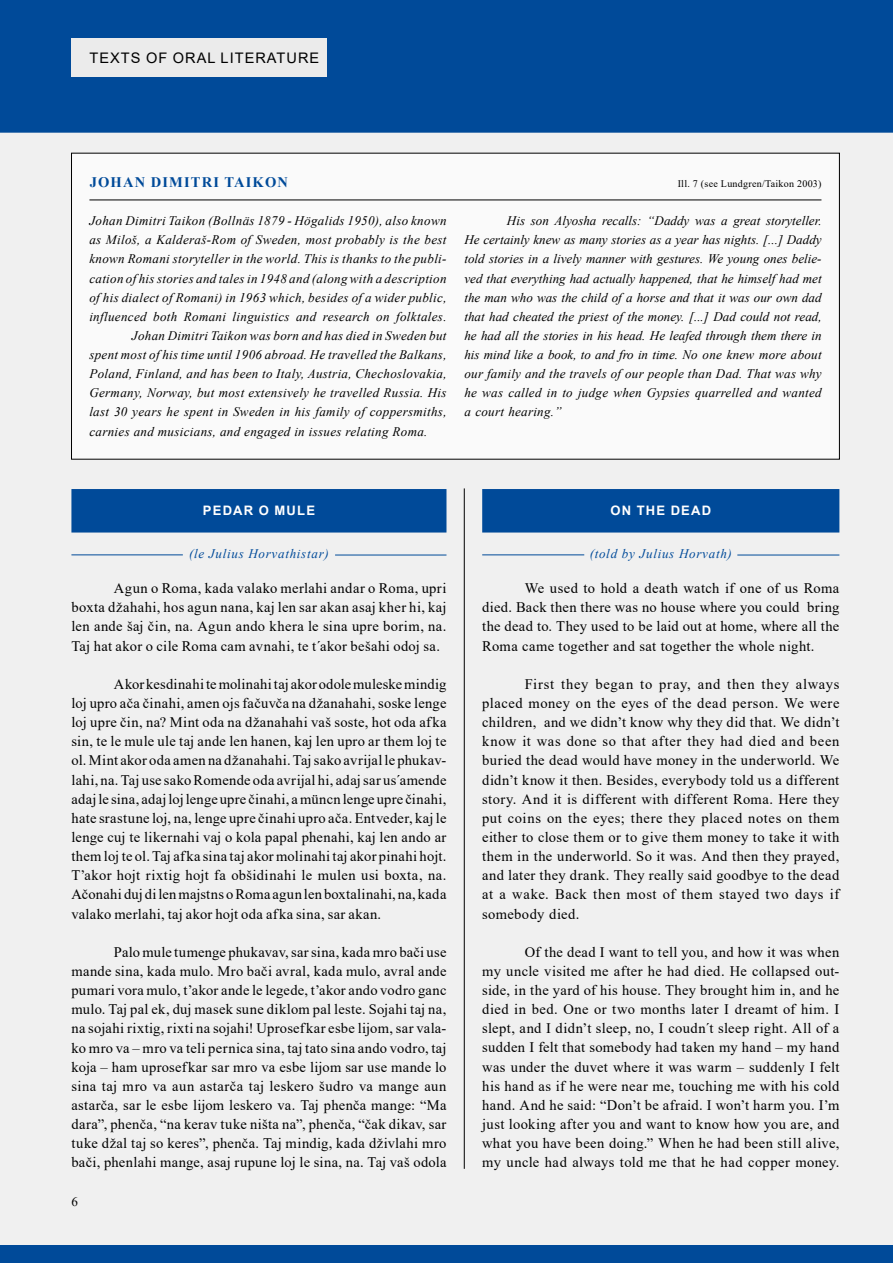
<style>
.page{position:relative;width:893px;height:1263px;background:#fff}
.page>*{position:absolute;margin:0;border:0;box-sizing:border-box;transform-origin:0 0}
.t1{font:14.55px/19.2px "Times New Roman";letter-spacing:.025em;color:#000;text-align:justify}
.t2{font:14.55px "Arial";letter-spacing:.07em;color:#000}
.t3{font:700 14.55px "Times New Roman";letter-spacing:.08em;color:#004a99}
.t4{font:italic 13.05px/19.2px "Times New Roman";letter-spacing:.025em;color:#000;text-align:justify}
.t5{font:italic 13.05px "Times New Roman";letter-spacing:.055em;color:#004a99}
.t6{font:700 13.05px "Arial";letter-spacing:.09em;color:#fff}
.t7{font:13.05px "Times New Roman";color:#000}
.t8{font:10.05px "Times New Roman";letter-spacing:.025em;color:#000}
</style>
<div class="page">
<div style="left:0;top:0;width:893px;height:1248px;background:#f0f0f0"></div>
<div style="left:0;top:1245px;width:893px;height:18px;background:#004a99"></div>
<div style="left:0;top:0;width:893px;height:133px;background:#004a99"></div>
<div style="left:71px;top:38px;width:256px;height:39px;background:#ebebeb"></div>
<hr style="left:464px;top:488px;width:1px;height:681px;background:#000">
<div style="left:72px;top:153px;width:767px;height:306px;background:#fafafa"></div>
<hr style="left:89px;top:200px;width:732px;height:1px;background:#000">
<div style="left:71px;top:489px;width:375px;height:43px;background:#004a99"></div>
<hr style="left:71px;top:555px;width:112px;height:1px;background:#004a99">
<hr style="left:335px;top:555px;width:111px;height:1px;background:#004a99">
<div style="left:482px;top:489px;width:357px;height:43px;background:#004a99"></div>
<hr style="left:482px;top:555px;width:102px;height:1px;background:#004a99">
<hr style="left:737px;top:555px;width:102px;height:1px;background:#004a99">
<p class="t2" style="left:90px;top:48px;width:231px">TEXTS OF ORAL LITERATURE</p>
<p class="t3" style="left:90px;top:171px;width:200px">JOHAN DIMITRI TAIKON</p>
<p class="t4" style="left:89px;top:211px;width:359px">Johan Dimitri Taikon (Bollnäs 1879 - Högalids 1950), also known</p>
<p class="t4" style="left:89px;top:230px;width:359px">as Miloš, a Kalderaš-Rom of Sweden, most probably is the best</p>
<p class="t4" style="left:89px;top:249px;width:359px">known Romani storyteller in the world. This is thanks to the publi-</p>
<p class="t4" style="left:89px;top:268px;width:359px">cation of his stories and tales in 1948 and (along with a description</p>
<p class="t4" style="left:89px;top:287px;width:359px">of his dialect of Romani) in 1963 which, besides of a wider public,</p>
<p class="t4" style="left:89px;top:306px;width:359px">influenced both Romani linguistics and research on folktales.</p>
<p class="t4" style="left:132px;top:326px;width:316px">Johan Dimitri Taikon was born and has died in Sweden but</p>
<p class="t4" style="left:89px;top:345px;width:359px">spent most of his time until 1906 abroad. He travelled the Balkans,</p>
<p class="t4" style="left:89px;top:364px;width:359px">Poland, Finland, and has been to Italy, Austria, Chechoslovakia,</p>
<p class="t4" style="left:89px;top:383px;width:359px">Germany, Norway, but most extensively he travelled Russia. His</p>
<p class="t4" style="left:89px;top:402px;width:359px">last 30 years he spent in Sweden in his family of coppersmiths,</p>
<p class="t4" style="left:89px;top:421px;width:340px">carnies and musicians, and engaged in issues relating Roma.</p>
<p class="t8" style="left:678px;top:176px;width:145px">Ill. 7 (see Lundgren/Taikon 2003)</p>
<p class="t4" style="left:464px;top:211px;width:359px;text-indent:43px">His son Alyosha recalls: “Daddy was a great storyteller.<br>He certainly knew as many stories as a year has nights. [...] Daddy told stories in a lively manner with gestures. We young ones belie&shy;ved that everything had actually happened, that he himself had met the man who was the child of a horse and that it was our own dad that had cheated the priest of the money. [...] Dad could not read, he had all the stories in his head. He leafed through them there in his mind like a book, to and fro in time. No one knew more about our family and the travels of our people than Dad. That was why he was called in to judge when Gypsies quarrelled and wanted a court hearing.”</p>
<p class="t6" style="left:203px;top:501px;width:114px">PEDAR O MULE</p>
<p class="t5" style="left:189px;top:545px;width:141px">(le Julius Horvathistar)</p>
<p class="t1" style="left:71px;top:578px;width:377px;text-indent:43px">Agun o Roma, kada valako merlahi andar o Roma, upri boxta džahahi, hos agun nana, kaj len sar akan asaj kher hi, kaj len ande šaj čin, na. Agun ando khera le sina upre borim, na.<br>Taj hat akor o cile Roma cam avnahi, te t´akor bešahi odoj sa.</p>
<p class="t1" style="left:71px;top:674px;width:377px;text-indent:43px">Akor kesdinahi te molinahi taj akor odole muleske mindig loj upro ača činahi, amen ojs fačuvča na džanahahi, soske lenge loj upre čin, na? Mint oda na džanahahi vaš soste, hot oda afka sin, te le mule ule taj ande len hanen, kaj len upro ar them loj te ol. Mint akor oda amen na džanahahi. Taj sako avrijal le phukav&shy;lahi, na. Taj use sako Romende oda avrijal hi, adaj sar us´amende adaj le sina, adaj loj lenge upre činahi, a müncn lenge upre činahi, hate srastune loj, na, lenge upre činahi upro ača. Entveder, kaj le lenge cuj te likernahi vaj o kola papal phenahi, kaj len ando ar them loj te ol. Taj afka sina taj akor molinahi taj akor pinahi hojt.<br>T’akor hojt rixtig hojt fa obšidinahi le mulen usi boxta, na.<br>Ačonahi duj di len majstns o Roma agun len boxtalinahi, na, kada valako merlahi, taj akor hojt oda afka sina, sar akan.</p>
<p class="t1" style="left:71px;top:942px;width:377px;text-indent:43px">Palo mule tumenge phukavav, sar sina, kada mro bači use mande sina, kada mulo. Mro bači avral, kada mulo, avral ande pumari vora mulo, t’akor ande le legede, t’akor ando vodro ganc mulo. Taj pal ek, duj masek sune diklom pal leste. Sojahi taj na, na sojahi rixtig, rixti na sojahi! Uprosefkar esbe lijom, sar vala&shy;ko mro va – mro va teli pernica sina, taj tato sina ando vodro, taj koja – ham uprosefkar sar mro va esbe lijom sar use mande lo sina taj mro va aun astarča taj leskero šudro va mange aun astarča, sar le esbe lijom leskero va. Taj phenča mange: “Ma dara”, phenča, “na kerav tuke ništa na”, phenča, “čak dikav, sar tuke džal taj so keres”, phenča. Taj mindig, kada dživlahi mro bači, phenlahi mange, asaj rupune loj le sina, na. Taj vaš odola</p>
<p class="t7" style="left:71px;top:1192px;width:8px">6</p>
<p class="t6" style="left:610px;top:501px;width:102px">ON THE DEAD</p>
<p class="t5" style="left:590px;top:545px;width:144px">(told by Julius Horvath)</p>
<p class="t1" style="left:482px;top:578px;width:359px;text-indent:43px">We used to hold a death watch if one of us Roma died. Back then there was no house where you could bring the dead to. They used to be laid out at home, where all the Roma came together and sat together the whole night.</p>
<p class="t1" style="left:482px;top:674px;width:359px;text-indent:43px">First they began to pray, and then they always placed money on the eyes of the dead person. We were children, and we didn’t know why they did that. We didn’t know it was done so that after they had died and been buried the dead would have money in the underworld. We didn’t know it then. Besides, everybody told us a different story. And it is different with different Roma. Here they put coins on the eyes; there they placed notes on them either to close them or to give them money to take it with them in the underworld. So it was. And then they prayed, and later they drank. They really said goodbye to the dead at a wake. Back then most of them stayed two days if somebody died.</p>
<p class="t1" style="left:482px;top:942px;width:359px;text-indent:43px">Of the dead I want to tell you, and how it was when my uncle visited me after he had died. He collapsed out&shy;side, in the yard of his house. They brought him in, and he died in bed. One or two months later I dreamt of him. I slept, and I didn’t sleep, no, I coudn´t sleep right. All of a sudden I felt that somebody had taken my hand – my hand was under the duvet where it was warm – suddenly I felt his hand as if he were near me, touching me with his cold hand. And he said: “Don’t be afraid. I won’t harm you. I’m just looking after you and want to know how you are, and what you have been doing.” When he had been still alive, my uncle had always told me that he had copper money.</p>
</div>
